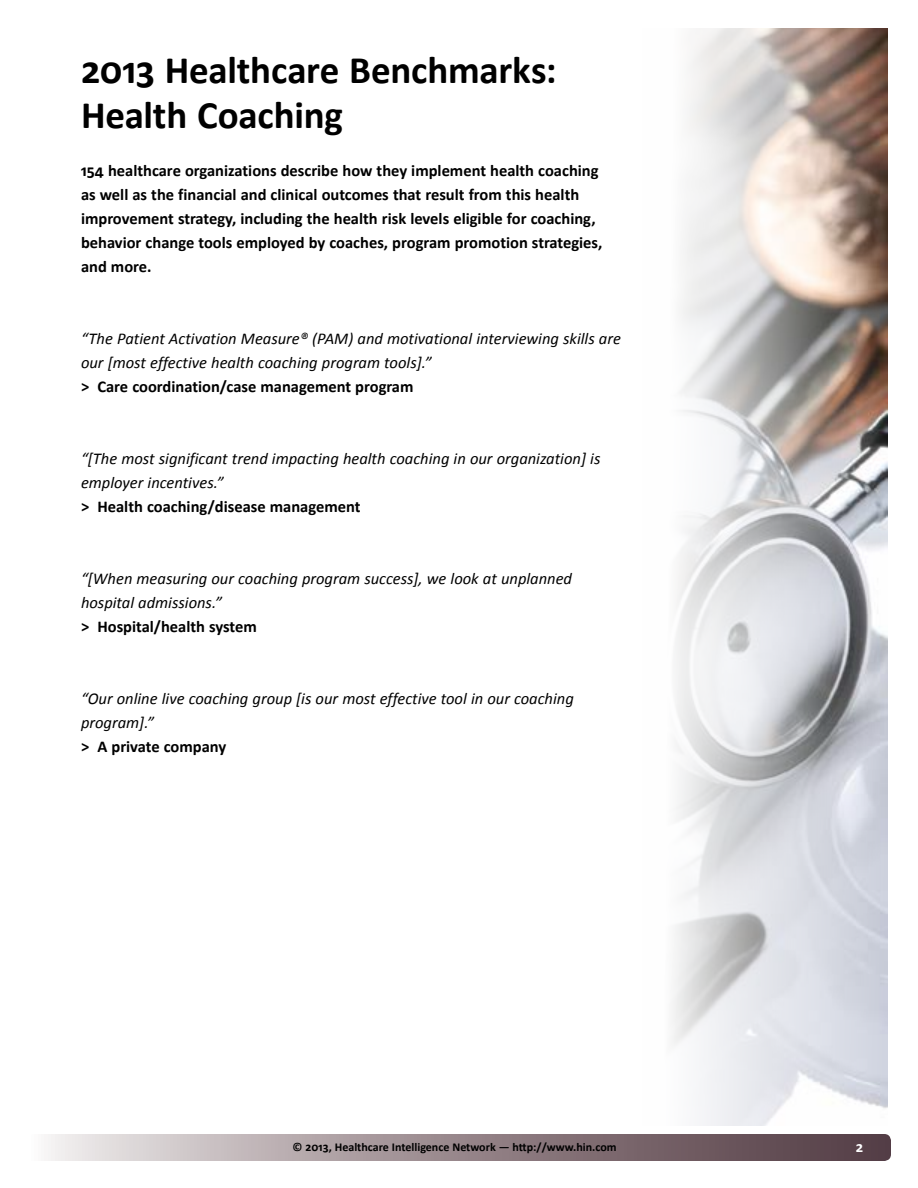
<style>
.page{position:relative;width:918px;height:1188px;background:#fff}
.page>*{position:absolute;margin:0;border:0;box-sizing:border-box;transform-origin:0 0}
.t1{font:700 39px/45px "Calibri";letter-spacing:-.005em;color:#000}
.t2{font:700 16.5px/24px "Calibri";color:#000}
.t3{font:italic 16.5px/24px "Calibri";color:#000}
.t4{font:700 15px "Calibri";color:#fff}
.t5{font:700 12px "Calibri";color:#000}
</style>
<div class="page">
<img style="left:672px;top:28px;width:216px;height:1098px">
<div style="left:27px;top:1134px;width:864px;height:27px;background:linear-gradient(to right,#eeeaea,#4a3139);border-radius:7px"></div>
<h1 class="t1" style="left:81px;top:46px;width:477px">2013 Healthcare Benchmarks:<br>Health Coaching</h1>
<p class="t2" style="left:81px;top:158px;width:523px">154 healthcare organizations describe how they implement health coaching as well as the financial and clinical outcomes that result from this health improvement strategy, including the health risk levels eligible for coaching, behavior change tools employed by coaches, program promotion strategies, and more.</p>
<p class="t3" style="left:81px;top:326px;width:541px">“The Patient Activation Measure® (PAM) and motivational interviewing skills are our [most effective health coaching program tools].”</p>
<p class="t2" style="left:81px;top:374px;width:334px">&gt; Care coordination/case management program</p>
<p class="t3" style="left:81px;top:446px;width:521px">“[The most significant trend impacting health coaching in our organization] is employer incentives.”</p>
<p class="t2" style="left:81px;top:494px;width:281px">&gt; Health coaching/disease management</p>
<p class="t3" style="left:81px;top:566px;width:493px">“[When measuring our coaching program success], we look at unplanned hospital admissions.”</p>
<p class="t2" style="left:81px;top:614px;width:177px">&gt; Hospital/health system</p>
<p class="t3" style="left:81px;top:686px;width:494px">“Our online live coaching group [is our most effective tool in our coaching program].”</p>
<p class="t2" style="left:81px;top:734px;width:147px">&gt; A private company</p>
<p class="t5" style="left:293px;top:1139px;width:325px">© 2013, Healthcare Intelligence Network — http://www.hin.com</p>
<p class="t4" style="left:856px;top:1138px;width:9px">2</p>
</div>
